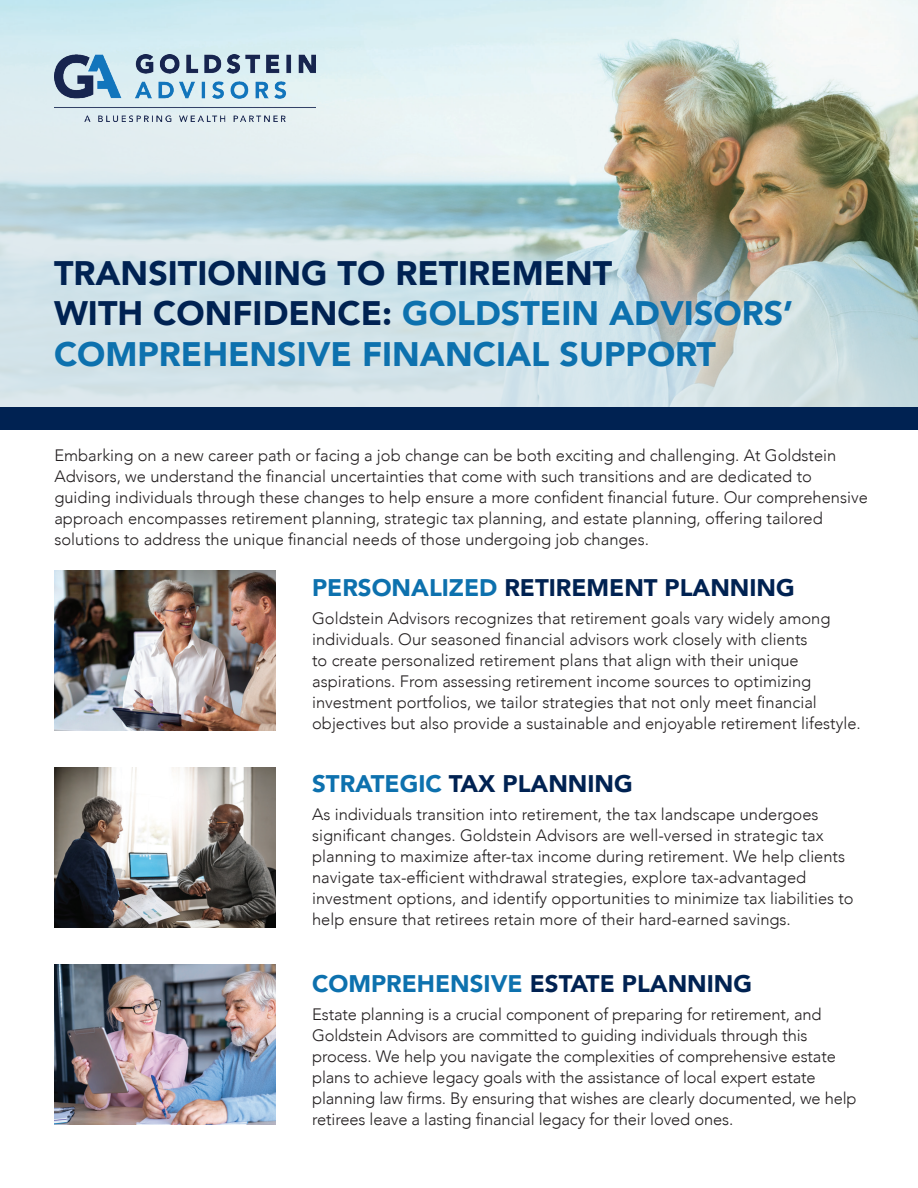
<style>
.page{position:relative;width:918px;height:1188px;background:#fff}
.page>*{position:absolute;margin:0;border:0;box-sizing:border-box;transform-origin:0 0}
.t1{font:900 33.9px/40.8px "Avenir";color:#0d71ae}
.t2{font:900 24px "Avenir";color:#002252}
.t3{font:300 16.5px/21px "Avenir";color:#231f20}
.s1{color:#002252}
.s2{color:#0d71ae}
</style>
<div class="page">
<img style="left:0;top:0;width:918px;height:408px">
<img style="left:54px;top:54px;width:262px;height:67px">
<div style="left:37px;top:242px;width:772px;height:142px;background:#dbe7ed;opacity:.32"></div>
<img style="left:54px;top:571px;width:221px;height:160px">
<img style="left:54px;top:768px;width:221px;height:160px">
<img style="left:54px;top:965px;width:221px;height:160px">
<div style="left:0;top:408px;width:918px;height:22px;background:#002252"></div>
<h1 class="t1" style="left:54px;top:251px;width:741px"><span class="s1">TRANSITIONING TO RETIREMENT<br>WITH CONFIDENCE:</span> GOLDSTEIN ADVISORS’<br>COMPREHENSIVE FINANCIAL SUPPORT</h1>
<p class="t3" style="left:54px;top:445px;width:815px">Embarking on a new career path or facing a job change can be both exciting and challenging. At Goldstein Advisors, we understand the financial uncertainties that come with such transitions and are dedicated to guiding individuals through these changes to help ensure a more confident financial future. Our comprehensive approach encompasses retirement planning, strategic tax planning, and estate planning, offering tailored solutions to address the unique financial needs of those undergoing job changes.</p>
<h2 class="t2" style="left:312px;top:567px;width:484px"><span class="s2">PERSONALIZED</span> RETIREMENT PLANNING</h2>
<p class="t3" style="left:312px;top:608px;width:550px">Goldstein Advisors recognizes that retirement goals vary widely among individuals. Our seasoned financial advisors work closely with clients<br>to create personalized retirement plans that align with their unique aspirations. From assessing retirement income sources to optimizing investment portfolios, we tailor strategies that not only meet financial objectives but also provide a sustainable and enjoyable retirement lifestyle.</p>
<h2 class="t2" style="left:312px;top:763px;width:322px"><span class="s2">STRATEGIC</span> TAX PLANNING</h2>
<p class="t3" style="left:312px;top:804px;width:543px">As individuals transition into retirement, the tax landscape undergoes significant changes. Goldstein Advisors are well-versed in strategic tax planning to maximize after-tax income during retirement. We help clients navigate tax-efficient withdrawal strategies, explore tax-advantaged investment options, and identify opportunities to minimize tax liabilities to help ensure that retirees retain more of their hard-earned savings.</p>
<h2 class="t2" style="left:312px;top:963px;width:442px"><span class="s2">COMPREHENSIVE</span> ESTATE PLANNING</h2>
<p class="t3" style="left:312px;top:1004px;width:546px">Estate planning is a crucial component of preparing for retirement, and Goldstein Advisors are committed to guiding individuals through this process. We help you navigate the complexities of comprehensive estate plans to achieve legacy goals with the assistance of local expert estate planning law firms. By ensuring that wishes are clearly documented, we help retirees leave a lasting financial legacy for their loved ones.</p>
</div>
